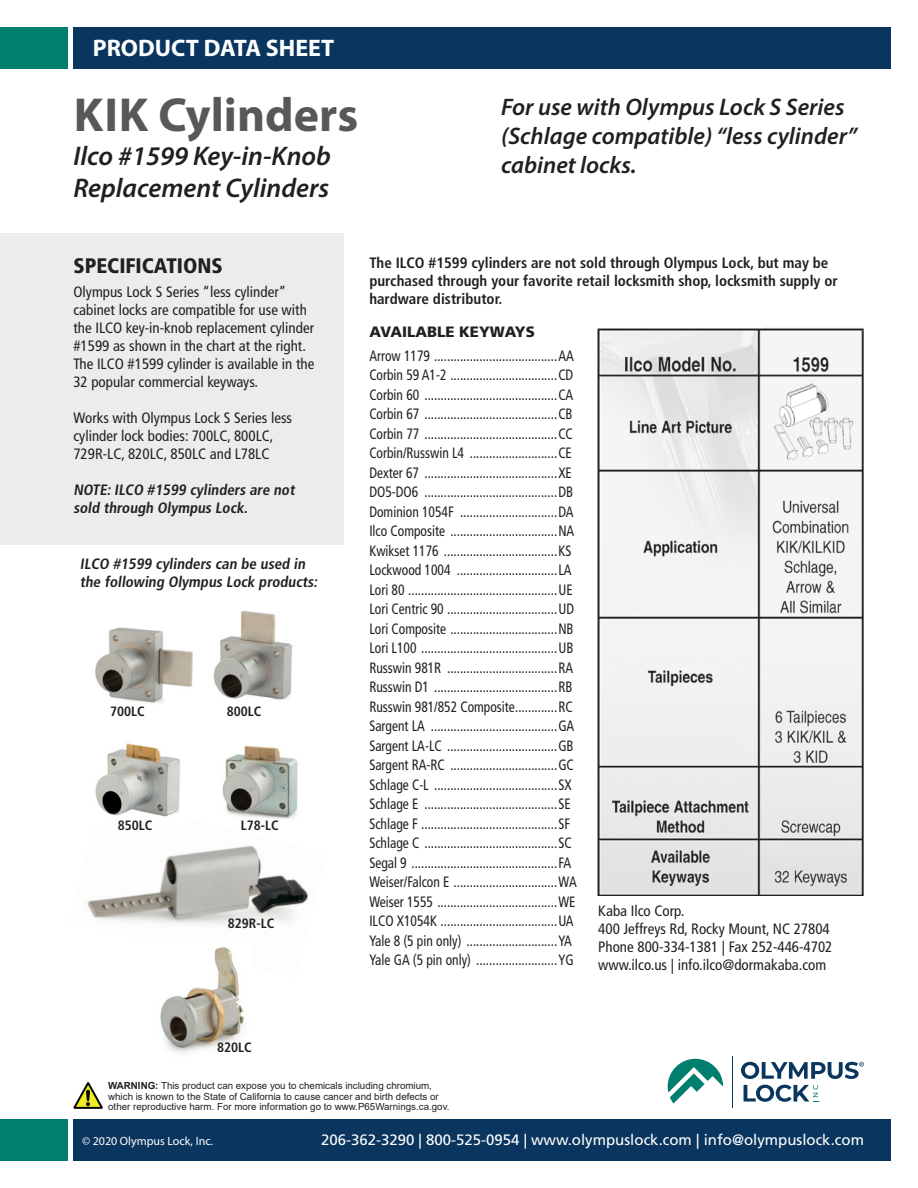
<style>
.page{position:relative;width:918px;height:1188px;background:#fff}
.page>*{position:absolute;margin:0;border:0;box-sizing:border-box;transform-origin:0 0}
.t1{font:700 48px "Myriad Pro";color:#57585a}
.t2{font:italic 600 27px/32.4px "Myriad Pro";color:#231f20}
.t3{font:italic 600 24px/28.8px "Myriad Pro";color:#231f20}
.t4{font:700 24px "Myriad Pro";color:#fff}
.t5{font:900 condensed 21px "Frutiger LT Std";color:#231f20}
.t6{font:condensed 15px "Frutiger LT Std";color:#231f20;scale:.9 1}
.t7{font:condensed 15px/18px "Frutiger LT Std";color:#231f20}
.t8{font:700 condensed 15px/18px "Frutiger LT Std";color:#231f20}
.t9{font:15px "Frutiger LT Std";color:#fff}
.t10{font:900 15px "Frutiger LT Std";color:#231f20}
.t11{font:700 condensed 13.5px "Frutiger LT Std";color:#231f20}
.t12{font:12px "Myriad Pro";color:#fff}
.t13{font:9.75px/10.5px "Arial";color:#231f20}
.s1{font-weight:700}
</style>
<div class="page">
<div style="left:73px;top:27px;width:818px;height:41px;background:#0a355e"></div>
<div style="left:0;top:27px;width:68px;height:41px;background:#007f6e"></div>
<div style="left:0;top:233px;width:343px;height:311px;background:#ececee"></div>
<div style="left:73px;top:1120px;width:818px;height:41px;background:#0a355e"></div>
<img style="left:598px;top:326px;width:266px;height:569px">
<img style="left:95px;top:627px;width:98px;height:76px">
<img style="left:213px;top:611px;width:79px;height:89px">
<img style="left:87px;top:845px;width:222px;height:81px">
<img style="left:95px;top:743px;width:85px;height:74px">
<img style="left:160px;top:947px;width:84px;height:106px">
<div style="left:0;top:1120px;width:68px;height:41px;background:#007f6e"></div>
<svg style="left:744px;top:1085px;width:74px;height:17px"></svg>
<hr style="left:732px;top:1056px;width:1px;height:52px;background:#0a355e">
<svg style="left:668px;top:1059px;width:55px;height:45px"></svg>
<svg style="left:741px;top:1062px;width:123px;height:17px"></svg>
<svg style="left:73px;top:1082px;width:30px;height:27px"></svg>
<img style="left:222px;top:746px;width:76px;height:73px">
<p class="t4" style="left:93px;top:33px;width:243px">PRODUCT DATA SHEET</p>
<p class="t1" style="left:74px;top:83px;width:286px">KIK Cylinders</p>
<p class="t2" style="left:73px;top:139px;width:259px">Ilco #1599 Key-in-Knob<br>Replacement Cylinders</p>
<p class="t3" style="left:501px;top:92px;width:357px">For use with Olympus Lock S Series (Schlage compatible) “less cylinder” cabinet locks.</p>
<p class="t5" style="left:73px;top:253px;width:151px">SPECIFICATIONS</p>
<p class="t7" style="left:73px;top:283px;width:242px">Olympus Lock S Series “less cylinder” cabinet locks are compatible for use with the ILCO key-in-knob replacement cylinder #1599 as shown in the chart at the right.<br>The ILCO #1599 cylinder is available in the 32 popular commercial keyways.</p>
<p class="t7" style="left:73px;top:409px;width:220px">Works with Olympus Lock S Series less cylinder lock bodies: 700LC, 800LC,<br>729R-LC, 820LC, 850LC and L78LC</p>
<p class="t8" style="left:73px;top:481px;width:225px">NOTE:ILCO #1599 cylinders are not sold through Olympus Lock.</p>
<p class="t8" style="left:80px;top:554px;width:241px">ILCO #1599 cylinders can be used in the following Olympus Lock products:</p>
<p class="t11" style="left:110px;top:703px;width:36px">700LC</p>
<p class="t11" style="left:227px;top:703px;width:36px">800LC</p>
<p class="t11" style="left:118px;top:817px;width:36px">850LC</p>
<p class="t11" style="left:241px;top:817px;width:39px">L78-LC</p>
<p class="t11" style="left:228px;top:915px;width:48px">829R-LC</p>
<p class="t8" style="left:369px;top:254px;width:470px">The ILCO #1599 cylinders are not sold through Olympus Lock, but may be purchased through your favorite retail locksmith shop, locksmith supply or hardware distributor.</p>
<p class="t10" style="left:369px;top:323px;width:167px">AVAILABLE KEYWAYS</p>
<p class="t6" style="left:369px;top:347px;width:229px">Arrow 1179 ......................................AA</p>
<p class="t6" style="left:369px;top:366px;width:228px">Corbin 59 A1-2 .................................CD</p>
<p class="t6" style="left:369px;top:386px;width:228px">Corbin 60 .........................................CA</p>
<p class="t6" style="left:369px;top:405px;width:227px">Corbin 67 .........................................CB</p>
<p class="t6" style="left:369px;top:425px;width:228px">Corbin 77 .........................................CC</p>
<p class="t6" style="left:369px;top:444px;width:227px">Corbin/Russwin L4 ...........................CE</p>
<p class="t6" style="left:369px;top:464px;width:227px">Dexter 67 .........................................XE</p>
<p class="t6" style="left:369px;top:483px;width:228px">DO5-DO6 .........................................DB</p>
<p class="t6" style="left:369px;top:503px;width:228px">Dominion 1054F ..............................DA</p>
<p class="t6" style="left:369px;top:522px;width:229px">Ilco Composite .................................NA</p>
<p class="t6" style="left:369px;top:542px;width:226px">Kwikset 1176 ...................................KS</p>
<p class="t6" style="left:369px;top:561px;width:226px">Lockwood 1004 ...............................LA</p>
<p class="t6" style="left:369px;top:581px;width:227px">Lori 80 ..............................................UE</p>
<p class="t6" style="left:369px;top:600px;width:229px">Lori Centric 90 ..................................UD</p>
<p class="t6" style="left:369px;top:620px;width:228px">Lori Composite .................................NB</p>
<p class="t6" style="left:369px;top:639px;width:228px">Lori L100 ..........................................UB</p>
<p class="t6" style="left:369px;top:659px;width:228px">Russwin 981R ..................................RA</p>
<p class="t6" style="left:369px;top:678px;width:227px">Russwin D1 ......................................RB</p>
<p class="t6" style="left:369px;top:698px;width:227px">Russwin 981/852 Composite.............RC</p>
<p class="t6" style="left:369px;top:717px;width:229px">Sargent LA .......................................GA</p>
<p class="t6" style="left:369px;top:737px;width:228px">Sargent LA-LC ..................................GB</p>
<p class="t6" style="left:369px;top:756px;width:229px">Sargent RA-RC .................................GC</p>
<p class="t6" style="left:369px;top:776px;width:226px">Schlage C-L ......................................SX</p>
<p class="t6" style="left:369px;top:795px;width:225px">Schlage E .........................................SE</p>
<p class="t6" style="left:369px;top:815px;width:225px">Schlage F ..........................................SF</p>
<p class="t6" style="left:369px;top:834px;width:226px">Schlage C .........................................SC</p>
<p class="t6" style="left:369px;top:854px;width:226px">Segal 9 .............................................FA</p>
<p class="t6" style="left:369px;top:873px;width:232px">Weiser/Falcon E ................................WA</p>
<p class="t6" style="left:369px;top:893px;width:230px">Weiser 1555 .....................................WE</p>
<p class="t6" style="left:369px;top:912px;width:228px">ILCO X1054K ....................................UA</p>
<p class="t6" style="left:369px;top:932px;width:227px">Yale 8 (5 pin only) ............................YA</p>
<p class="t6" style="left:369px;top:951px;width:228px">Yale GA (5 pin only) .........................YG</p>
<p class="t7" style="left:598px;top:902px;width:88px">Kaba Ilco Corp.</p>
<p class="t7" style="left:598px;top:920px;width:233px">400 Jeffreys Rd, Rocky Mount, NC 27804</p>
<p class="t7" style="left:598px;top:938px;width:236px">Phone 800-334-1381 | Fax 252-446-4702</p>
<p class="t7" style="left:598px;top:956px;width:230px">www.ilco.us | info.ilco@dormakaba.com</p>
<p class="t11" style="left:217px;top:1040px;width:36px">820LC</p>
<p class="t13" style="left:108px;top:1081px;width:343px"><span class="s1">WARNING:</span> This product can expose you to chemicals including chromium, which is known to the State of California to cause cancer and birth defects or other reproductive harm. For more information go to www.P65Warnings.ca.gov.</p>
<p class="t12" style="left:82px;top:1134px;width:133px">© 2020 Olympus Lock, Inc.</p>
<p class="t9" style="left:321px;top:1131px;width:544px">206-362-3290 | 800-525-0954 | www.olympuslock.com | info@olympuslock.com</p>
</div>
